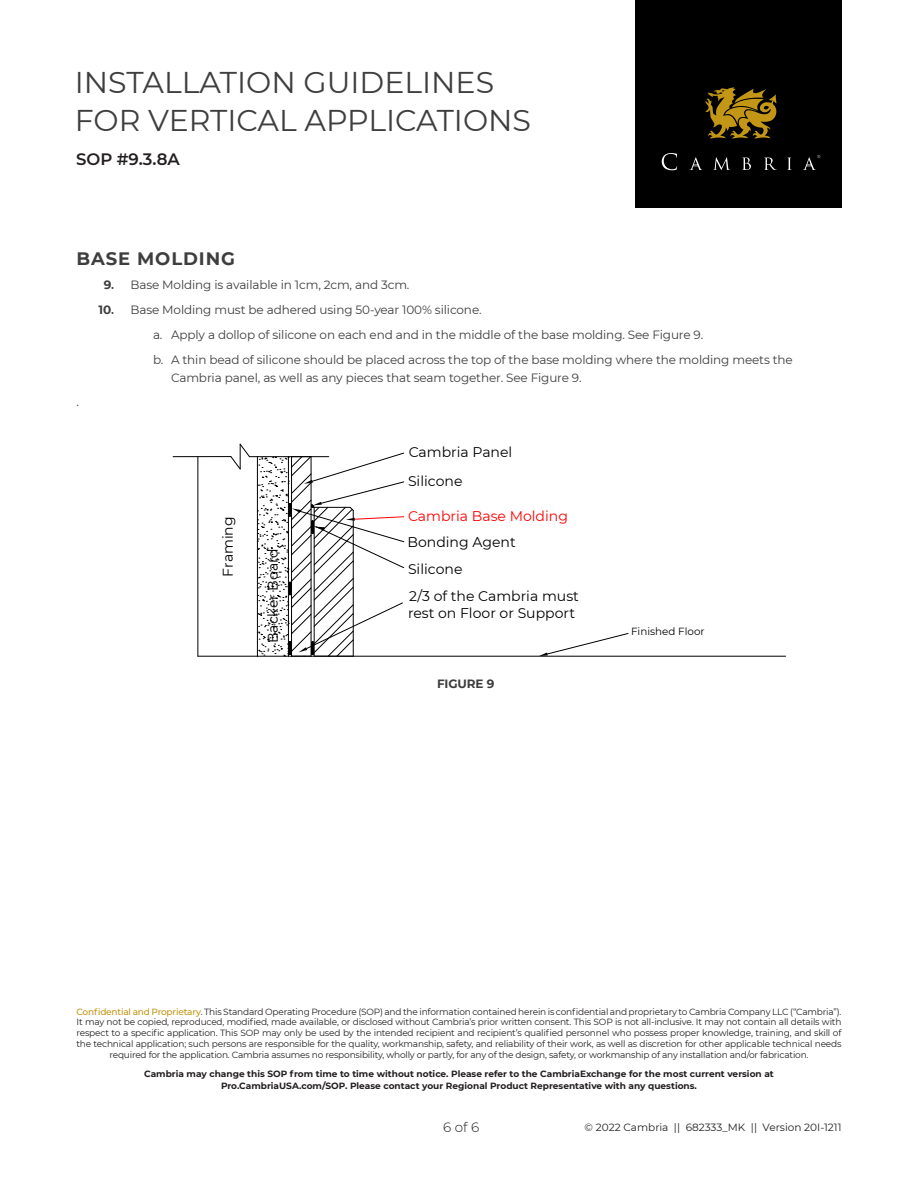
<style>
.page{position:relative;width:918px;height:1188px;background:#fff}
.page>*{position:absolute;margin:0;border:0;box-sizing:border-box;transform-origin:0 0}
.t1{font:30px/37.5px "Montserrat";color:#3e3e3f}
.Body_Copy{font:700 18px "Montserrat";letter-spacing:.05em;color:#3e3e3f}
.t2{font:600 16.5px "Montserrat";color:#231f20}
.t3{font:13.95px/17.1px "Montserrat";color:#000}
.t4{font:13.95px "Montserrat";color:#f00}
.t5{font:300 13.5px "Montserrat";color:#231f20}
.Body_Copy-2{font:12px/18px "Montserrat";letter-spacing:-.01em;color:#3e3e3f}
.Body_Copy-3{font:700 12px "Montserrat";letter-spacing:-.01em;color:#3e3e3f}
.t6{font:10.5px "Montserrat";color:#231f20}
.t7{font:10.35px "Montserrat";color:#000}
.t8{font:9px/10.8px "Montserrat";letter-spacing:-.02em;color:#231f20;text-align:center}
.t9{font:700 9px/12px "Montserrat";color:#231f20;text-align:center}
.s1{font-weight:700}
.s2{font-weight:600}
.s3{font-weight:500;color:#c39616}
</style>
<div class="page">
<div style="left:635px;top:0;width:206px;height:208px;background:#000"></div>
<svg style="left:705px;top:87px;width:72px;height:52px"></svg>
<svg style="left:662px;top:153px;width:15px;height:17px"></svg>
<svg style="left:713px;top:157px;width:17px;height:13px"></svg>
<svg style="left:742px;top:158px;width:9px;height:12px"></svg>
<svg style="left:764px;top:158px;width:13px;height:12px"></svg>
<svg style="left:787px;top:158px;width:5px;height:12px"></svg>
<svg style="left:689px;top:157px;width:13px;height:13px"></svg>
<svg style="left:803px;top:155px;width:17px;height:15px"></svg>
<svg style="left:539px;top:633px;width:90px;height:23px"></svg>
<hr style="left:198px;top:656px;width:59px;height:1px;background:#000">
<hr style="left:173px;top:456px;width:58px;height:1px;background:#000">
<hr style="left:304px;top:656px;width:482px;height:1px;background:#000">
<hr style="left:198px;top:457px;width:1px;height:199px;background:#000">
<svg style="left:230px;top:443px;width:175px;height:214px"></svg>
<h1 class="t1" style="left:75px;top:63px;width:458px">INSTALLATION GUIDELINES<br>FOR VERTICAL APPLICATIONS</h1>
<h3 class="t2" style="left:76px;top:148px;width:105px">SOP #9.3.8A</h3>
<p class="Body_Copy" style="left:76px;top:245px;width:160px">BASE MOLDING</p>
<p class="Body_Copy-2" style="left:104px;top:276px;width:307px"><span class="s1">9</span><span class="s2">.</span> Base Molding is available in 1cm, 2cm, and 3cm.</p>
<p class="Body_Copy-2" style="left:99px;top:300px;width:385px"><span class="s1">10</span><span class="s2">.</span> Base Molding must be adhered using 50-year 100% silicone.</p>
<p class="Body_Copy-2" style="left:153px;top:325px;width:552px">a. Apply a dollop of silicone on each end and in the middle of the base molding. See Figure 9.</p>
<p class="Body_Copy-2" style="left:171px;top:350px;width:623px;text-indent:-18px">b. A thin bead of silicone should be placed across the top of the base molding where the molding meets the<br>Cambria panel, as well as any pieces that seam together. See Figure 9.</p>
<p class="Body_Copy-2" style="left:76px;top:393px;width:4px">.</p>
<p class="t3" style="left:409px;top:443px;width:105px">Cambria Panel</p>
<p class="t3" style="left:219px;top:577px;width:62px;rotate:-90deg">Framing</p>
<p class="t3" style="left:264px;top:643px;width:97px;rotate:-90deg">Backer Board</p>
<p class="t3" style="left:408px;top:472px;width:56px">Silicone</p>
<p class="t4" style="left:408px;top:506px;width:162px">Cambria Base Molding</p>
<p class="t3" style="left:408px;top:533px;width:110px">Bonding Agent</p>
<p class="t3" style="left:408px;top:560px;width:56px">Silicone</p>
<p class="t3" style="left:408px;top:587px;width:172px">2/3 of the Cambria must rest on Floor or Support</p>
<p class="Body_Copy-3" style="left:437px;top:675px;width:59px">FIGURE 9</p>
<p class="t7" style="left:631px;top:625px;width:75px">Finished Floor</p>
<p class="t8" style="left:76px;top:1006px;width:767px"><span class="s3">Confidential and Proprietary</span>. This Standard Operating Procedure (SOP) and the information contained herein is confidential and proprietary to Cambria Company LLC (“Cambria”).<br>It may not be copied, reproduced, modified, made available, or disclosed without Cambria’s prior written consent. This SOP is not all-inclusive. It may not contain all details with respect to a specific application. This SOP may only be used by the intended recipient and recipient’s qualified personnel who possess proper knowledge, training, and skill of the technical application; such persons are responsible for the quality, workmanship, safety, and reliability of their work, as well as discretion for other applicable technical needs required for the application. Cambria assumes no responsibility, wholly or partly, for any of the design, safety, or workmanship of any installation and/or fabrication.</p>
<p class="t9" style="left:144px;top:1067px;width:631px">Cambria may change this SOP from time to time without notice. Please refer to the CambriaExchange for the most current version at<br>Pro.CambriaUSA.com/SOP. Please contact your Regional Product Representative with any questions.</p>
<p class="t6" style="left:585px;top:1120px;width:258px">© 2022 Cambria || 682333_MK || Version 20I-1211</p>
<p class="t5" style="left:443px;top:1118px;width:37px">6 of 6</p>
</div>
